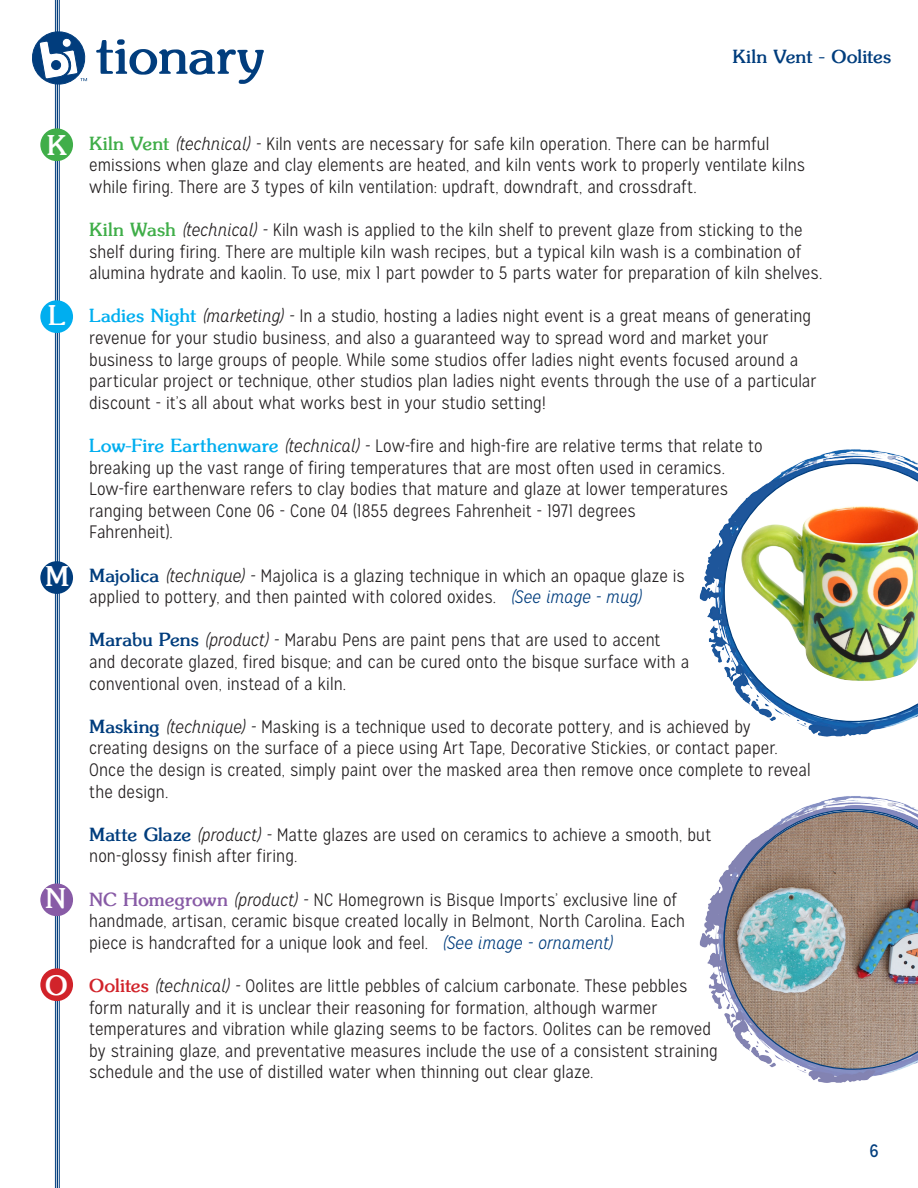
<style>
.page{position:relative;width:918px;height:1188px;background:#fff}
.page>*{position:absolute;margin:0;border:0;box-sizing:border-box;transform-origin:0 0}
.t1{font:700 50.85px "Souvenir";color:#013d7d}
.t2{font:700 27px "Souvenir";color:#fff}
.t3{font:300 18px/21.6px "Mission Gothic";letter-spacing:.005em;color:#231f20}
.t4{font:700 18px "Souvenir";letter-spacing:.005em;color:#013d7d}
.t5{font:18px "Mission Gothic";color:#013d7d}
.s1{font-family:"Souvenir";font-weight:700;color:#40ae49}
.s2{font-style:italic}
.s3{font-family:"Souvenir";font-weight:700;color:#00aeef}
.s4{font-family:"Souvenir";font-weight:700;color:#013d7d}
.s5{font-style:italic;color:#013d7d}
.s6{font-family:"Souvenir";font-weight:700;color:#885ba6}
.s7{font-family:"Souvenir";font-weight:700;color:#d1232a}
</style>
<div class="page">
<hr style="left:59px;top:0;width:1px;height:1188px;background:#013d7d">
<hr style="left:57px;top:0;width:1px;height:1188px;background:#013d7d">
<hr style="left:55px;top:0;width:1px;height:1188px;background:#013d7d">
<svg style="left:32px;top:29px;width:55px;height:58px"></svg>
<img style="left:699px;top:449px;width:218px;height:172px">
<img style="left:724px;top:463px;width:194px;height:158px">
<div style="left:40px;top:128px;width:33px;height:33px;background:#40ae49;border-radius:50%"></div>
<div style="left:40px;top:300px;width:33px;height:33px;background:#00aeef;border-radius:50%"></div>
<div style="left:40px;top:561px;width:33px;height:33px;background:#013d7d;border-radius:50%"></div>
<div style="left:40px;top:883px;width:33px;height:33px;background:#885ba6;border-radius:50%"></div>
<img style="left:699px;top:621px;width:219px;height:462px">
<img style="left:724px;top:811px;width:194px;height:259px">
<div style="left:40px;top:968px;width:33px;height:33px;background:#d1232a;border-radius:50%"></div>
<p class="t2" style="left:47px;top:128px;width:21px">K</p>
<p class="t2" style="left:48px;top:299px;width:19px">L</p>
<p class="t2" style="left:45px;top:560px;width:26px">M</p>
<p class="t2" style="left:45px;top:882px;width:22px">N</p>
<p class="t2" style="left:45px;top:968px;width:24px">O</p>
<p class="t1" style="left:96px;top:24px;width:169px">tionary</p>
<p class="t4" style="left:732px;top:45px;width:160px">Kiln Vent - Oolites</p>
<p class="t3" style="left:89px;top:133px;width:717px"><span class="s1">Kiln Vent</span> <span class="s2">(technical) -</span> Kiln vents are necessary for safe kiln operation. There can be harmful emissions when glaze and clay elements are heated, and kiln vents work to properly ventilate kilns while firing. There are 3 types of kiln ventilation: updraft, downdraft, and crossdraft.</p>
<p class="t3" style="left:89px;top:219px;width:735px"><span class="s1">Kiln Wash</span> <span class="s2">(technical) -</span> Kiln wash is applied to the kiln shelf to prevent glaze from sticking to the shelf during firing. There are multiple kiln wash recipes, but a typical kiln wash is a combination of alumina hydrate and kaolin. To use, mix 1 part powder to 5 parts water for preparation of kiln shelves.</p>
<p class="t3" style="left:89px;top:306px;width:729px"><span class="s3">Ladies Night</span> <span class="s2">(marketing) -</span> In a studio, hosting a ladies night event is a great means of generating revenue for your studio business, and also a guaranteed way to spread word and market your business to large groups of people. While some studios offer ladies night events focused around a particular project or technique, other studios plan ladies night events through the use of a particular discount - it’s all about what works best in your studio setting!</p>
<p class="t3" style="left:89px;top:435px;width:675px"><span class="s3">Low-Fire Earthenware</span> <span class="s2">(technical) -</span> Low-fire and high-fire are relative terms that relate to breaking up the vast range of firing temperatures that are most often used in ceramics.<br>Low-fire earthenware refers to clay bodies that mature and glaze at lower temperatures ranging between Cone 06 - Cone 04 (1855 degrees Fahrenheit - 1971 degrees<br>Fahrenheit).</p>
<p class="t3" style="left:89px;top:565px;width:597px"><span class="s4">Majolica</span> <span class="s2">(technique) -</span> Majolica is a glazing technique in which an opaque glaze is applied to pottery, and then painted with colored oxides. <span class="s5">(See image - mug)</span></p>
<p class="t3" style="left:89px;top:630px;width:602px"><span class="s4">Marabu Pens</span> <span class="s2">(product) -</span> Marabu Pens are paint pens that are used to accent and decorate glazed, fired bisque; and can be cured onto the bisque surface with a conventional oven, instead of a kiln.</p>
<p class="t3" style="left:89px;top:716px;width:723px"><span class="s4">Masking</span> <span class="s2">(technique) -</span> Masking is a technique used to decorate pottery, and is achieved by creating designs on the surface of a piece using Art Tape, Decorative Stickies, or contact paper.<br>Once the design is created, simply paint over the masked area then remove once complete to reveal the design.</p>
<p class="t3" style="left:89px;top:824px;width:624px"><span class="s4">Matte Glaze</span> <span class="s2">(product) -</span> Matte glazes are used on ceramics to achieve a smooth, but non-glossy finish after firing.</p>
<p class="t3" style="left:89px;top:889px;width:597px"><span class="s6">NC Homegrown</span> <span class="s2">(product) -</span> NC Homegrown is Bisque Imports’ exclusive line of handmade, artisan, ceramic bisque created locally in Belmont, North Carolina. Each piece is handcrafted for a unique look and feel. <span class="s5">(See image - ornament)</span></p>
<p class="t3" style="left:89px;top:975px;width:630px"><span class="s7">Oolites</span> <span class="s2">(technical) -</span> Oolites are little pebbles of calcium carbonate. These pebbles form naturally and it is unclear their reasoning for formation, although warmer temperatures and vibration while glazing seems to be factors. Oolites can be removed by straining glaze, and preventative measures include the use of a consistent straining schedule and the use of distilled water when thinning out clear glaze.</p>
<p class="t5" style="left:869px;top:1139px;width:11px">6</p>
</div>
